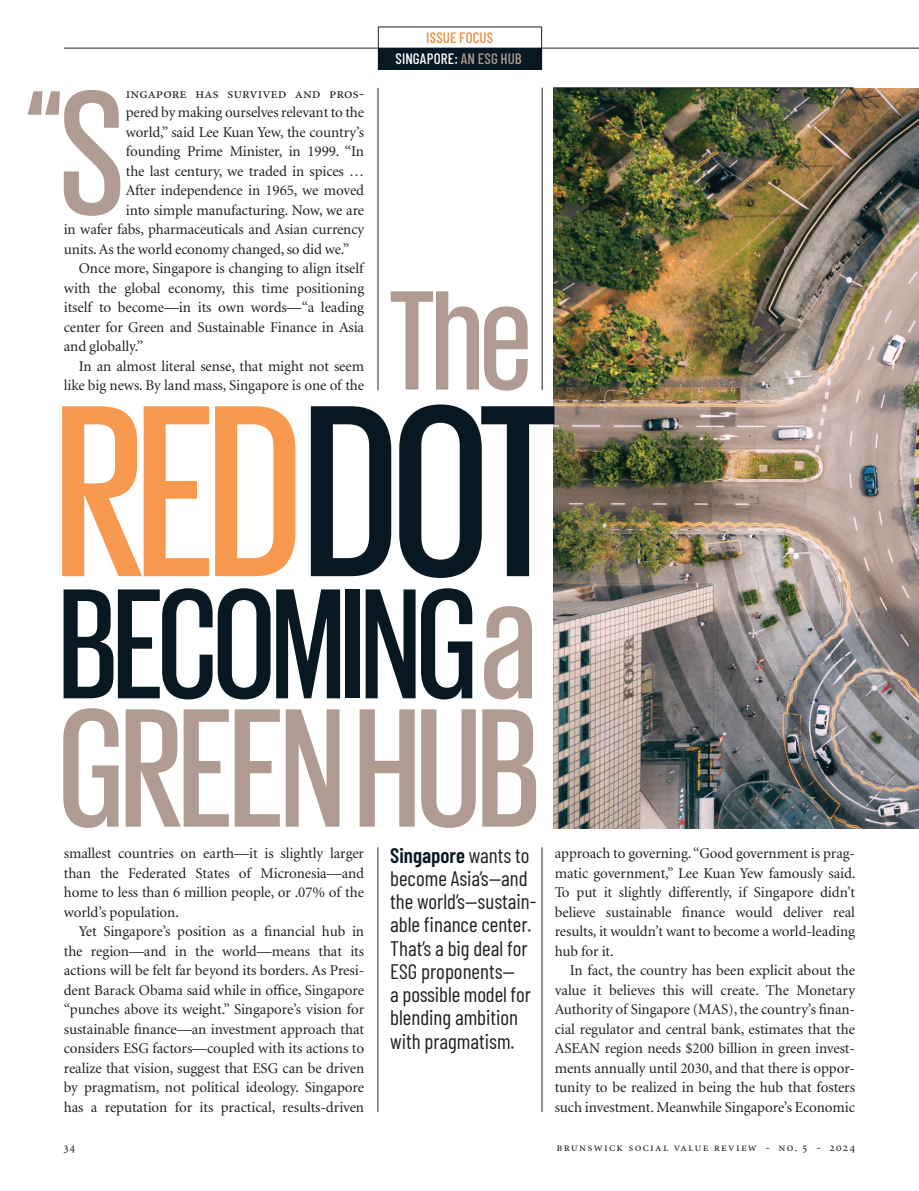
<style>
.page{position:relative;width:919px;height:1191px;background:#fff}
.page>*{position:absolute;margin:0;border:0;box-sizing:border-box;transform-origin:0 0}
.side_bar_head{font:500 250.5px "Giorgio Sans";letter-spacing:-.025em;color:#f79a50}
.BR_Minion_Body_first{font:500 181.95px "Giorgio Sans";color:#b09b93}
.side_bar_head-2{font:500 172.95px "Giorgio Sans";letter-spacing:-.015em;color:#b09b93}
.side_bar_head-3{font:500 172.5px "Giorgio Sans";color:#b09b93}
.side_bar_head-4{font:500 160.5px "Giorgio Sans";letter-spacing:-.02em;color:#071822}
.side_bar_head-5{font:500 144.75px "Giorgio Sans";color:#b09b93}
.BR_Atlas_Grotesk_Pul{font:21px/23.2px "Barlow Condensed";color:#231f20}
.BR_Minion_BodyText_J{font:15px/19.5px "Minion";letter-spacing:-.005em;color:#231f20;text-align:justify}
.BR_Minion_Body_first-2{font:15px "Minion";letter-spacing:-.01em;color:#231f20}
.BR_Minion_Body_first-3{font:15px "Minion Regular SC";color:#231f20}
.t1{font:500 15px "Barlow Condensed";letter-spacing:.015em;color:#fff}
.t2{font:500 15px "Barlow Condensed";letter-spacing:.01em;color:#ea8c3f}
.t3{font:12px "Minion Regular SC";letter-spacing:.105em;color:#231f20}
.s1{color:#b09b93}
.s2{color:#071822}
.s3{font-weight:600;color:#071822}
</style>
<div class="page">
<hr style="left:378px;top:88px;width:1px;height:302px;background:#231f20">
<img style="left:553px;top:88px;width:365px;height:740px">
<hr style="left:541px;top:847px;width:1px;height:265px;background:#231f20">
<hr style="left:553px;top:87px;width:300px;height:1px;background:#231f20">
<hr style="left:377px;top:847px;width:1px;height:265px;background:#231f20">
<hr style="left:64px;top:48px;width:854px;height:1px;background:#231f20">
<hr style="left:541px;top:27px;width:1px;height:42px;background:#231f20">
<hr style="left:378px;top:27px;width:1px;height:42px;background:#231f20">
<div style="left:378px;top:48px;width:163px;height:21px;background:#071822"></div>
<hr style="left:378px;top:27px;width:163px;height:1px;background:#231f20">
<hr style="left:542px;top:88px;width:1px;height:302px;background:#231f20">
<p class="t2" style="left:426px;top:27px;width:69px">ISSUE FOCUS</p>
<p class="t1" style="left:395px;top:48px;width:128px">SINGAPORE: <span class="s1">AN ESG HUB</span></p>
<p class="BR_Minion_Body_first" style="left:60px;top:63px;width:65px">S</p>
<p class="BR_Minion_Body_first-3" style="left:126px;top:85px;width:240px">ingapore has survived and pros-</p>
<p class="side_bar_head-3" style="left:25px;top:65px;width:40px">“</p>
<p class="BR_Minion_Body_first-2" style="left:126px;top:105px;width:240px">pered by making ourselves relevant to the</p>
<p class="BR_Minion_Body_first-2" style="left:126px;top:124px;width:240px">world,” said Lee Kuan Yew, the country’s</p>
<p class="BR_Minion_Body_first-2" style="left:126px;top:144px;width:240px">founding Prime Minister, in 1999. “In</p>
<p class="BR_Minion_Body_first-2" style="left:126px;top:163px;width:240px">the last century, we traded in spices …</p>
<p class="BR_Minion_Body_first-2" style="left:126px;top:183px;width:240px">After independence in 1965, we moved</p>
<p class="BR_Minion_Body_first-2" style="left:126px;top:202px;width:240px">into simple manufacturing. Now, we are</p>
<p class="BR_Minion_Body_first-2" style="left:64px;top:222px;width:302px">in wafer fabs, pharmaceuticals and Asian currency</p>
<p class="BR_Minion_Body_first-2" style="left:64px;top:241px;width:287px">units. As the world economy changed, so did we.”</p>
<p class="BR_Minion_BodyText_J" style="left:64px;top:259px;width:302px;text-indent:15px">Once more, Singapore is changing to align itself with the global economy, this time positioning itself to become—in its own words—“a leading center for Green and Sustainable Finance in Asia and globally.”</p>
<p class="BR_Minion_BodyText_J" style="left:64px;top:357px;width:302px;text-align:right">In an almost literal sense, that might not seem like big news. By land mass, Singapore is one of the</p>
<p class="side_bar_head-5" style="left:389px;top:269px;width:144px">The</p>
<p class="side_bar_head" style="left:55px;top:368px;width:503px">RED <span class="s2">DOT</span></p>
<p class="side_bar_head-4" style="left:59px;top:565px;width:478px">BECOMING <span class="s1">a</span></p>
<p class="side_bar_head-2" style="left:59px;top:683px;width:482px">GREEN HUB</p>
<p class="BR_Minion_BodyText_J" style="left:64px;top:844px;width:302px">smallest countries on earth—it is slightly larger than the Federated States of Micronesia—and home to less than 6 million people, or .07% of the world’s population.</p>
<p class="BR_Minion_BodyText_J" style="left:64px;top:922px;width:302px;text-indent:15px">Yet Singapore’s position as a financial hub in the region—and in the world—means that its actions will be felt far beyond its borders. As Presi&shy;dent Barack Obama said while in office, Singapore “punches above its weight.” Singapore’s vision for sustainable finance—an investment approach that considers ESG factors—coupled with its actions to realize that vision, suggest that ESG can be driven by pragmatism, not political ideology. Singapore has a reputation for its practical, results-driven</p>
<p class="BR_Atlas_Grotesk_Pul" style="left:390px;top:842px;width:148px"><span class="s3">Singapore</span> wants to become Asia’s—and the world’s—sustain&shy;able finance center.<br>That’s a big deal for<br>ESG proponents—<br>a possible model for blending ambition with pragmatism.</p>
<p class="BR_Minion_BodyText_J" style="left:554px;top:844px;width:302px">approach to governing. “Good government is prag&shy;matic government,” Lee Kuan Yew famously said.<br>To put it slightly differently, if Singapore didn’t believe sustainable finance would deliver real results, it wouldn’t want to become a world-leading hub for it.</p>
<p class="BR_Minion_BodyText_J" style="left:554px;top:961px;width:302px;text-indent:15px">In fact, the country has been explicit about the value it believes this will create. The Monetary Authority of Singapore (MAS), the country’s finan&shy;cial regulator and central bank, estimates that the ASEAN region needs $200 billion in green invest&shy;ments annually until 2030, and that there is oppor&shy;tunity to be realized in being the hub that fosters such investment. Meanwhile Singapore’s Economic</p>
<p class="t3" style="left:64px;top:1141px;width:13px">34</p>
<p class="t3" style="left:556px;top:1141px;width:300px">brunswick social value review - no. 5 - 2024</p>
</div>
